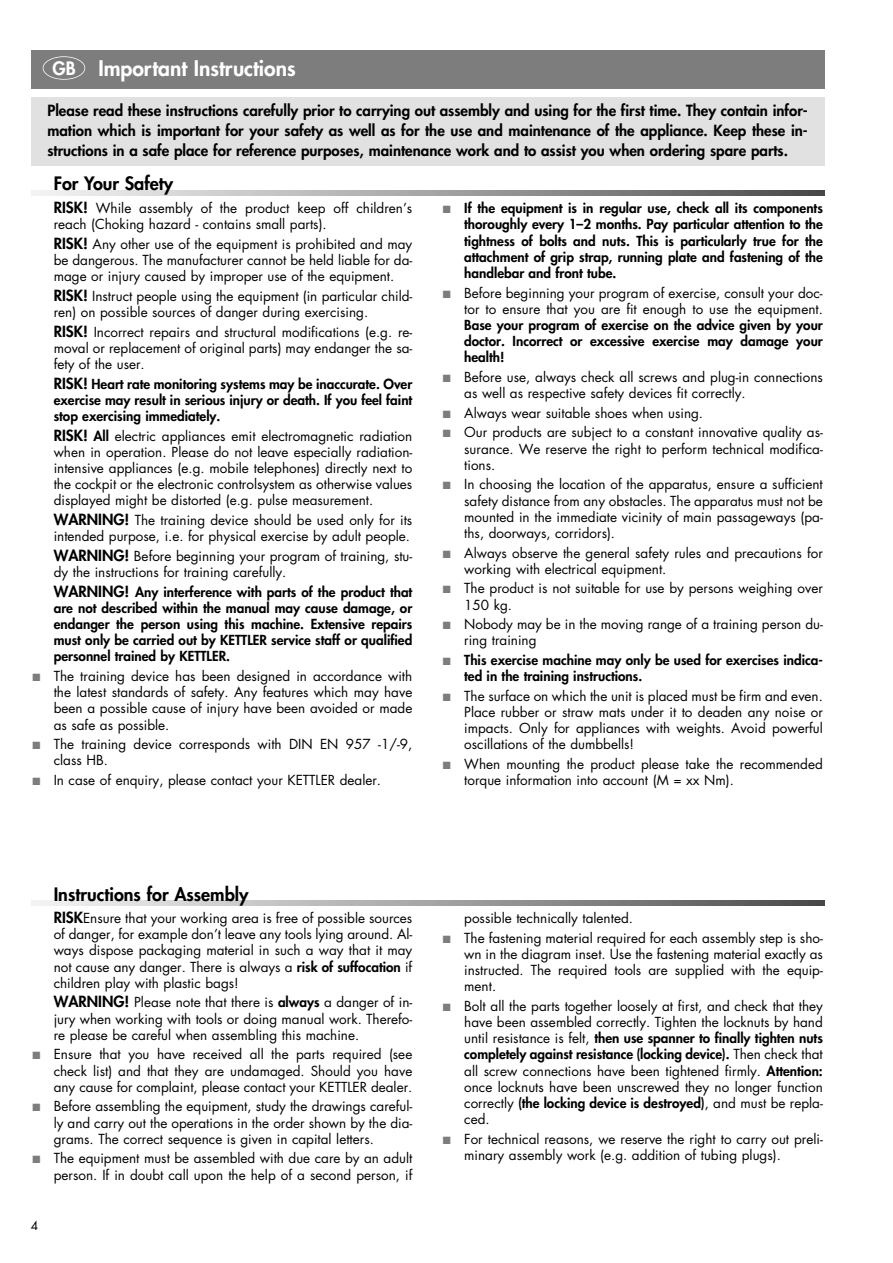
<style>
.page{position:relative;width:893px;height:1263px;background:#fff}
.page>*{position:absolute;margin:0;border:0;box-sizing:border-box;transform-origin:0 0}
.t1{font:800 21px "Futura CE";color:#fff}
.t2{font:800 18px "Futura CE";color:#000}
.t3{font:800 15px/20px "Futura CE";color:#000;text-align:justify}
.t4{font:13.5px/16.2px "Futura CE";color:#000;text-align:justify}
.t5{font:800 13.5px/16.2px "Futura CE";color:#000;text-align:justify}
.t6{font:12px "Futura CE";color:#000}
.s1{font-size:18px}
.s2{font-weight:800;font-size:15px}
.s3{font-size:15px}
.s4{font-weight:800}
.s5{color:#7d7d7d}
</style>
<div class="page">
<svg style="left:31px;top:901px;width:793px;height:5px;background:#a2a2a2"></svg>
<svg style="left:31px;top:191px;width:793px;height:5px;background:#a2a2a2"></svg>
<div style="left:31px;top:97px;width:793px;height:68px;background:#e1e1e1"></div>
<div style="left:31px;top:50px;width:793px;height:39px;background:#7d7d7d"></div>
<div style="left:43px;top:56px;width:42px;height:24px;border:2px solid #fff;border-radius:50%"></div>
<h1 class="t1" style="left:53px;top:58px;width:244px"><span class="s1">GB</span> Important Instructions</h1>
<p class="t3" style="left:47px;top:101px;width:761px">Please read these instructions carefully prior to carrying out assembly and using for the first time. They contain infor&shy;mation which is important for your safety as well as for the use and maintenance of the appliance. Keep these in&shy;structions in a safe place for reference purposes, maintenance work and to assist you when ordering spare parts.</p>
<h2 class="t2" style="left:54px;top:175px;width:121px">For Your Safety</h2>
<p class="t4" style="left:54px;top:201px;width:360px"><span class="s2">RISK!</span> While assembly of the product keep off children’s reach (Choking hazard - contains small parts).</p>
<p class="t4" style="left:54px;top:237px;width:360px"><span class="s2">RISK!</span> Any other use of the equipment is prohibited and may be dangerous. The manufacturer cannot be held liable for da&shy;mage or injury caused by improper use of the equipment.</p>
<p class="t4" style="left:54px;top:289px;width:360px"><span class="s2">RISK!</span> Instruct people using the equipment (in particular child&shy;ren) on possible sources of danger during exercising.</p>
<p class="t4" style="left:54px;top:325px;width:360px"><span class="s2">RISK!</span> Incorrect repairs and structural modifications (e.g. re&shy;moval or replacement of original parts) may endanger the sa&shy;fety of the user.</p>
<p class="t5" style="left:54px;top:377px;width:360px"><span class="s3">RISK!</span> Heart rate monitoring systems may be inaccurate. Over exercise may result in serious injury or death. If you feel faint stop exercising immediately.</p>
<p class="t4" style="left:54px;top:429px;width:360px"><span class="s2">RISK!</span> <span class="s4">All</span> electric appliances emit electromagnetic radiation when in operation. Please do not leave especially radiation&shy;intensive appliances (e.g. mobile telephones) directly next to the cockpit or the electronic controlsystem as otherwise values displayed might be distorted (e.g. pulse measurement.</p>
<p class="t4" style="left:54px;top:513px;width:360px"><span class="s2">WARNING!</span> The training device should be used only for its intended purpose, i.e. for physical exercise by adult people.</p>
<p class="t4" style="left:54px;top:549px;width:360px"><span class="s2">WARNING!</span> Before beginning your program of training, stu&shy;dy the instructions for training carefully.</p>
<p class="t5" style="left:54px;top:585px;width:360px"><span class="s3">WARNING!</span> Any interference with parts of the product that are not described within the manual may cause damage, or endanger the person using this machine. Extensive repairs must only be carried out by KETTLER service staff or qualified personnel trained by KETTLER.</p>
<p class="t4" style="left:54px;top:669px;width:360px;text-indent:-21px"><span class="s5">■</span> The training device has been designed in accordance with the latest standards of safety. Any features which may have been a possible cause of injury have been avoided or made as safe as possible.</p>
<p class="t4" style="left:54px;top:737px;width:360px;text-indent:-21px"><span class="s5">■</span> The training device corresponds with DIN EN 957 -1/-9, class HB.</p>
<p class="t4" style="left:32px;top:773px;width:350px"><span class="s5">■</span> In case of enquiry, please contact your KETTLER dealer.</p>
<p class="t5" style="left:464px;top:201px;width:360px;text-indent:-21px"><span class="s5">■</span> If the equipment is in regular use, check all its components thoroughly every 1–2 months. Pay particular attention to the tightness of bolts and nuts. This is particularly true for the attachment of grip strap, running plate and fastening of the handlebar and front tube.</p>
<p class="t4" style="left:443px;top:286px;width:381px;text-align:right"><span class="s5">■</span> Before beginning your program of exercise, consult your doc&shy;tor to ensure that you are fit enough to use the equipment.</p>
<p class="t5" style="left:464px;top:318px;width:360px">Base your program of exercise on the advice given by your doctor. Incorrect or excessive exercise may damage your health!</p>
<p class="t4" style="left:464px;top:370px;width:360px;text-indent:-21px"><span class="s5">■</span> Before use, always check all screws and plug-in connections as well as respective safety devices fit correctly.</p>
<p class="t4" style="left:443px;top:406px;width:262px"><span class="s5">■</span> Always wear suitable shoes when using.</p>
<p class="t4" style="left:464px;top:426px;width:360px;text-indent:-21px"><span class="s5">■</span> Our products are subject to a constant innovative quality as&shy;surance. We reserve the right to perform technical modifica&shy;tions.</p>
<p class="t4" style="left:464px;top:478px;width:360px;text-indent:-21px"><span class="s5">■</span> In choosing the location of the apparatus, ensure a sufficient safety distance from any obstacles. The apparatus must not be mounted in the immediate vicinity of main passageways (pa&shy;ths, doorways, corridors).</p>
<p class="t4" style="left:464px;top:546px;width:360px;text-indent:-21px"><span class="s5">■</span> Always observe the general safety rules and precautions for working with electrical equipment.</p>
<p class="t4" style="left:464px;top:582px;width:360px;text-indent:-21px"><span class="s5">■</span> The product is not suitable for use by persons weighing over<br>150 kg.</p>
<p class="t4" style="left:464px;top:617px;width:360px;text-indent:-21px"><span class="s5">■</span> Nobody may be in the moving range of a training person du&shy;ring training</p>
<p class="t5" style="left:464px;top:653px;width:360px;text-indent:-21px"><span class="s5">■</span> This exercise machine may only be used for exercises indica&shy;ted in the training instructions.</p>
<p class="t4" style="left:464px;top:689px;width:360px;text-indent:-21px"><span class="s5">■</span> The surface on which the unit is placed must be firm and even.<br>Place rubber or straw mats under it to deaden any noise or impacts. Only for appliances with weights. Avoid powerful oscillations of the dumbbells!</p>
<p class="t4" style="left:464px;top:757px;width:360px;text-indent:-21px"><span class="s5">■</span> When mounting the product please take the recommended torque information into account (M = xx Nm).</p>
<h2 class="t2" style="left:54px;top:885px;width:196px">Instructions for Assembly</h2>
<p class="t4" style="left:54px;top:911px;width:360px"><span class="s2">RISK</span>Ensure that your working area is free of possible sources of danger, for example don’t leave any tools lying around. Al&shy;ways dispose packaging material in such a way that it may not cause any danger. There is always a <span class="s4">risk of suffocation</span> if children play with plastic bags!</p>
<p class="t4" style="left:54px;top:996px;width:360px"><span class="s2">WARNING!</span> Please note that there is <span class="s4">always</span> a danger of in&shy;jury when working with tools or doing manual work. Therefo&shy;re please be careful when assembling this machine.</p>
<p class="t4" style="left:54px;top:1048px;width:360px;text-indent:-21px"><span class="s5">■</span> Ensure that you have received all the parts required (see check list) and that they are undamaged. Should you have any cause for complaint, please contact your KETTLER dealer.</p>
<p class="t4" style="left:54px;top:1100px;width:360px;text-indent:-21px"><span class="s5">■</span> Before assembling the equipment, study the drawings careful&shy;ly and carry out the operations in the order shown by the dia&shy;grams. The correct sequence is given in capital letters.</p>
<p class="t4" style="left:32px;top:1152px;width:381px;text-align:right"><span class="s5">■</span> The equipment must be assembled with due care by an adult person. If in doubt call upon the help of a second person, if</p>
<p class="t6" style="left:31px;top:1220px;width:9px">4</p>
<p class="t4" style="left:464px;top:911px;width:170px">possible technically talented.</p>
<p class="t4" style="left:464px;top:931px;width:360px;text-indent:-21px"><span class="s5">■</span> The fastening material required for each assembly step is sho&shy;wn in the diagram inset. Use the fastening material exactly as instructed. The required tools are supplied with the equip&shy;ment.</p>
<p class="t4" style="left:464px;top:999px;width:360px;text-indent:-21px"><span class="s5">■</span> Bolt all the parts together loosely at first, and check that they have been assembled correctly. Tighten the locknuts by hand until resistance is felt, <span class="s4">then use spanner to finally tighten nuts completely against resistance (locking device).</span> Then check that all screw connections have been tightened firmly. <span class="s4">Attention: </span>once locknuts have been unscrewed they no longer function correctly <span class="s4">(the locking device is destroyed)</span>, and must be repla&shy;ced.</p>
<p class="t4" style="left:464px;top:1132px;width:360px;text-indent:-21px"><span class="s5">■</span> For technical reasons, we reserve the right to carry out preli&shy;minary assembly work (e.g. addition of tubing plugs).</p>
</div>
